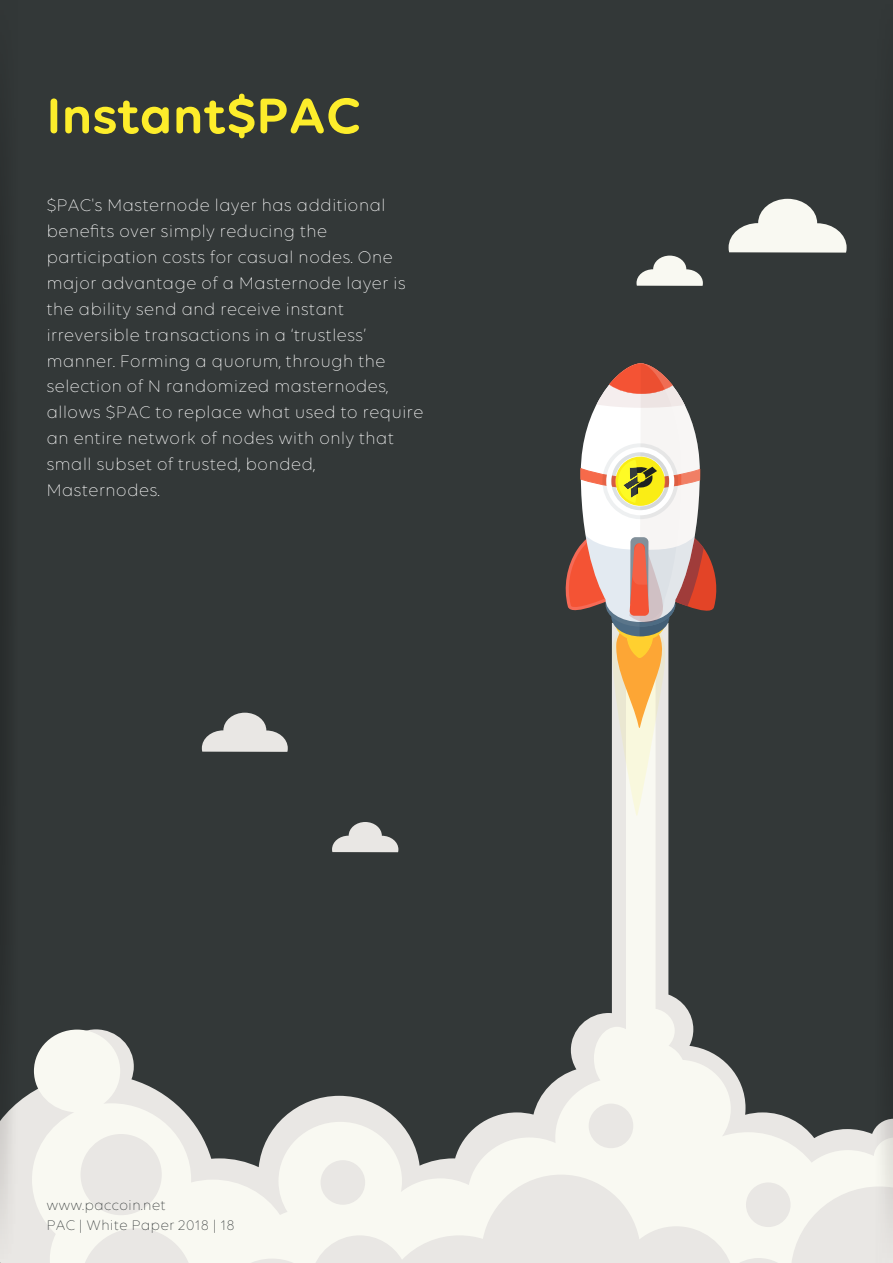
<style>
.page{position:relative;width:893px;height:1263px;background:#333838}
.page>*{position:absolute;margin:0;border:0;box-sizing:border-box;transform-origin:0 0}
.t1{font:600 54px "Volte Rounded";color:#fded2b}
.t2{font:300 18.15px/26px "Volte Rounded";color:#fff}
.t3{font:300 15px/19.5px "Volte Rounded";color:#333838}
</style>
<div class="page">
<svg style="left:32px;top:712px;width:843px;height:551px"></svg>
<div style="left:81px;top:1134px;width:81px;height:81px;background:#e9e7e4;border-radius:50%"></div>
<svg style="left:81px;top:1174px;width:794px;height:89px;background:#f1f1eb"></svg>
<div style="left:746px;top:1182px;width:44px;height:45px;background:#e9e7e4;border-radius:50%"></div>
<div style="left:589px;top:1103px;width:44px;height:45px;background:#e9e7e4;border-radius:50%"></div>
<div style="left:321px;top:1160px;width:44px;height:45px;background:#e9e7e4;border-radius:50%"></div>
<svg style="left:729px;top:199px;width:118px;height:54px"></svg>
<svg style="left:636px;top:256px;width:67px;height:30px"></svg>
<svg style="left:332px;top:822px;width:66px;height:30px"></svg>
<svg style="left:202px;top:713px;width:86px;height:39px"></svg>
<svg style="left:0;top:294px;width:18px;height:969px"></svg>
<svg style="left:875px;top:318px;width:18px;height:945px"></svg>
<svg style="left:563px;top:363px;width:160px;height:453px"></svg>
<h1 class="t1" style="left:46px;top:84px;width:315px">Instant$PAC</h1>
<p class="t2" style="left:46px;top:192px;width:379px">$PAC's Masternode layer has additional benefits over simply reducing the participation costs for casual nodes. One major advantage of a Masternode layer is the ability send and receive instant irreversible transactions in a ‘trustless’ manner. Forming a quorum, through the selection of N randomized masternodes, allows $PAC to replace what used to require an entire network of nodes with only that small subset of trusted, bonded, Masternodes.</p>
<p class="t3" style="left:46px;top:1195px;width:190px">www.paccoin.net<br>PAC | White Paper 2018 | 18</p>
</div>
